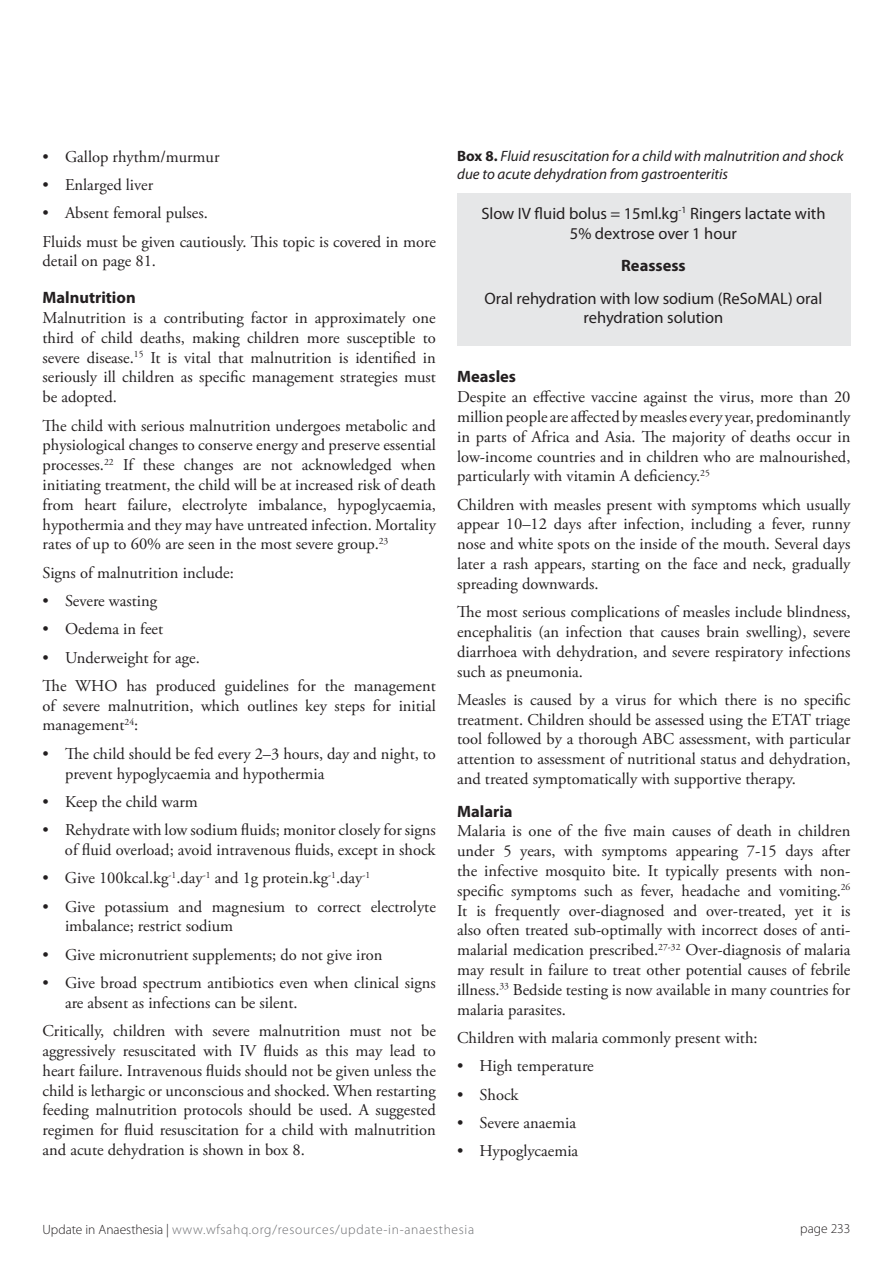
<style>
.page{position:relative;width:893px;height:1263px;background:#fff}
.page>*{position:absolute;margin:0;border:0;box-sizing:border-box;transform-origin:0 0}
.t1{font:16.5px/19.8px "Adobe Garamond Pro";color:#231f20;text-align:justify}
.t2{font:16.5px/19.8px "Myriad Pro";color:#231f20;text-align:center}
.t3{font:700 16.5px "Myriad Pro";color:#231f20}
.t4{font:italic 15px/18px "Myriad Pro";color:#231f20}
.t5{font:300 13.5px "Myriad Pro";letter-spacing:.05em;color:#6d6e71}
.t6{font:300 13.5px "Myriad Pro";color:#231f20}
.s1{font-weight:700;font-style:normal}
.s2{color:#231f20}
</style>
<div class="page">
<div style="left:457px;top:194px;width:393px;height:152px;background:#e6e7e8"></div>
<p class="t1" style="left:43px;top:147px;width:179px">• Gallop rhythm/murmur</p>
<p class="t1" style="left:43px;top:175px;width:112px">• Enlarged liver</p>
<p class="t1" style="left:43px;top:199px;width:395px;line-height:28.3px">• Absent femoral pulses.<br>Fluids must be given cautiously. This topic is covered in more</p>
<p class="t1" style="left:43px;top:252px;width:115px">detail on page 81.</p>
<p class="t3" style="left:43px;top:287px;width:95px">Malnutrition</p>
<p class="t1" style="left:43px;top:308px;width:395px">Malnutrition is a contributing factor in approximately one third of child deaths, making children more susceptible to severe disease.<sup>15</sup> It is vital that malnutrition is identified in seriously ill children as specific management strategies must be adopted.</p>
<p class="t1" style="left:43px;top:416px;width:395px">The child with serious malnutrition undergoes metabolic and physiological changes to conserve energy and preserve essential processes.<sup>22</sup> If these changes are not acknowledged when initiating treatment, the child will be at increased risk of death from heart failure, electrolyte imbalance, hypoglycaemia, hypothermia and they may have untreated infection. Mortality rates of up to 60% are seen in the most severe group.<sup>23</sup></p>
<p class="t1" style="left:43px;top:563px;width:193px">Signs of malnutrition include:</p>
<p class="t1" style="left:43px;top:591px;width:116px">• Severe wasting</p>
<p class="t1" style="left:43px;top:620px;width:122px">• Oedema in feet</p>
<p class="t1" style="left:43px;top:644px;width:395px;line-height:28.3px">• Underweight for age.<br>The WHO has produced guidelines for the management</p>
<p class="t1" style="left:43px;top:696px;width:395px">of severe malnutrition, which outlines key steps for initial management<sup>24</sup>:</p>
<p class="t1" style="left:65px;top:744px;width:372px;text-indent:-23px">• The child should be fed every 2–3 hours, day and night, to prevent hypoglycaemia and hypothermia</p>
<p class="t1" style="left:43px;top:792px;width:157px">• Keep the child warm</p>
<p class="t1" style="left:43px;top:821px;width:395px;text-align:right">• Rehydrate with low sodium fluids; monitor closely for signs of fluid overload; avoid intravenous fluids, except in shock</p>
<p class="t1" style="left:42px;top:869px;width:329px">• Give 100kcal.kg<sup>-1</sup>.day<sup>-1</sup> and 1g protein.kg<sup>-1</sup>.day<sup>-1</sup></p>
<p class="t1" style="left:65px;top:897px;width:372px;text-indent:-23px">• Give potassium and magnesium to correct electrolyte imbalance; restrict sodium</p>
<p class="t1" style="left:43px;top:945px;width:342px">• Give micronutrient supplements; do not give iron</p>
<p class="t1" style="left:65px;top:973px;width:372px;text-indent:-22px">• Give broad spectrum antibiotics even when clinical signs are absent as infections can be silent.</p>
<p class="t1" style="left:43px;top:1021px;width:395px">Critically, children with severe malnutrition must not be aggressively resuscitated with IV fluids as this may lead to heart failure. Intravenous fluids should not be given unless the child is lethargic or unconscious and shocked. When restarting feeding malnutrition protocols should be used. A suggested regimen for fluid resuscitation for a child with malnutrition and acute dehydration is shown in box 8.</p>
<p class="t4" style="left:457px;top:147px;width:388px"><span class="s1">Box 8.</span> Fluid resuscitation for a child with malnutrition and shock due to acute dehydration from gastroenteritis</p>
<p class="t2" style="left:481px;top:203px;width:346px">Slow IV fluid bolus = 15ml.kg<sup>-1</sup> Ringers lactate with<br>5% dextrose over 1 hour</p>
<p class="t3" style="left:621px;top:255px;width:66px">Reassess</p>
<p class="t2" style="left:484px;top:288px;width:339px">Oral rehydration with low sodium (ReSoMAL) oral rehydration solution</p>
<p class="t3" style="left:457px;top:366px;width:61px">Measles</p>
<p class="t1" style="left:457px;top:388px;width:395px">Despite an effective vaccine against the virus, more than 20 million people are affected by measles every year, predominantly in parts of Africa and Asia. The majority of deaths occur in low-income countries and in children who are malnourished, particularly with vitamin A deficiency.<sup>25</sup></p>
<p class="t1" style="left:457px;top:495px;width:395px">Children with measles present with symptoms which usually appear 10–12 days after infection, including a fever, runny nose and white spots on the inside of the mouth. Several days later a rash appears, starting on the face and neck, gradually spreading downwards.</p>
<p class="t1" style="left:457px;top:603px;width:395px">The most serious complications of measles include blindness, encephalitis (an infection that causes brain swelling), severe diarrhoea with dehydration, and severe respiratory infections such as pneumonia.</p>
<p class="t1" style="left:457px;top:690px;width:395px">Measles is caused by a virus for which there is no specific treatment. Children should be assessed using the ETAT triage tool followed by a thorough ABC assessment, with particular attention to assessment of nutritional status and dehydration, and treated symptomatically with supportive therapy.</p>
<p class="t3" style="left:457px;top:800px;width:57px">Malaria</p>
<p class="t1" style="left:457px;top:822px;width:395px">Malaria is one of the five main causes of death in children under 5 years, with symptoms appearing 7-15 days after the infective mosquito bite. It typically presents with non&shy;specific symptoms such as fever, headache and vomiting.<sup>26<br></sup>It is frequently over-diagnosed and over-treated, yet it is also often treated sub-optimally with incorrect doses of anti&shy;malarial medication prescribed.<sup>27-32</sup> Over-diagnosis of malaria may result in failure to treat other potential causes of febrile illness.<sup>33</sup> Bedside testing is now available in many countries for malaria parasites.</p>
<p class="t1" style="left:457px;top:1028px;width:302px">Children with malaria commonly present with:</p>
<p class="t1" style="left:457px;top:1057px;width:138px">• High temperature</p>
<p class="t1" style="left:457px;top:1085px;width:63px">• Shock</p>
<p class="t1" style="left:457px;top:1113px;width:120px">• Severe anaemia</p>
<p class="t1" style="left:457px;top:1142px;width:123px">• Hypoglycaemia</p>
<p class="t5" style="left:43px;top:1221px;width:433px"><span class="s2">Update in Anaesthesia |</span> www.wfsahq.org/resources/update-in-anaesthesia</p>
<p class="t6" style="left:800px;top:1221px;width:52px">page 233</p>
</div>
